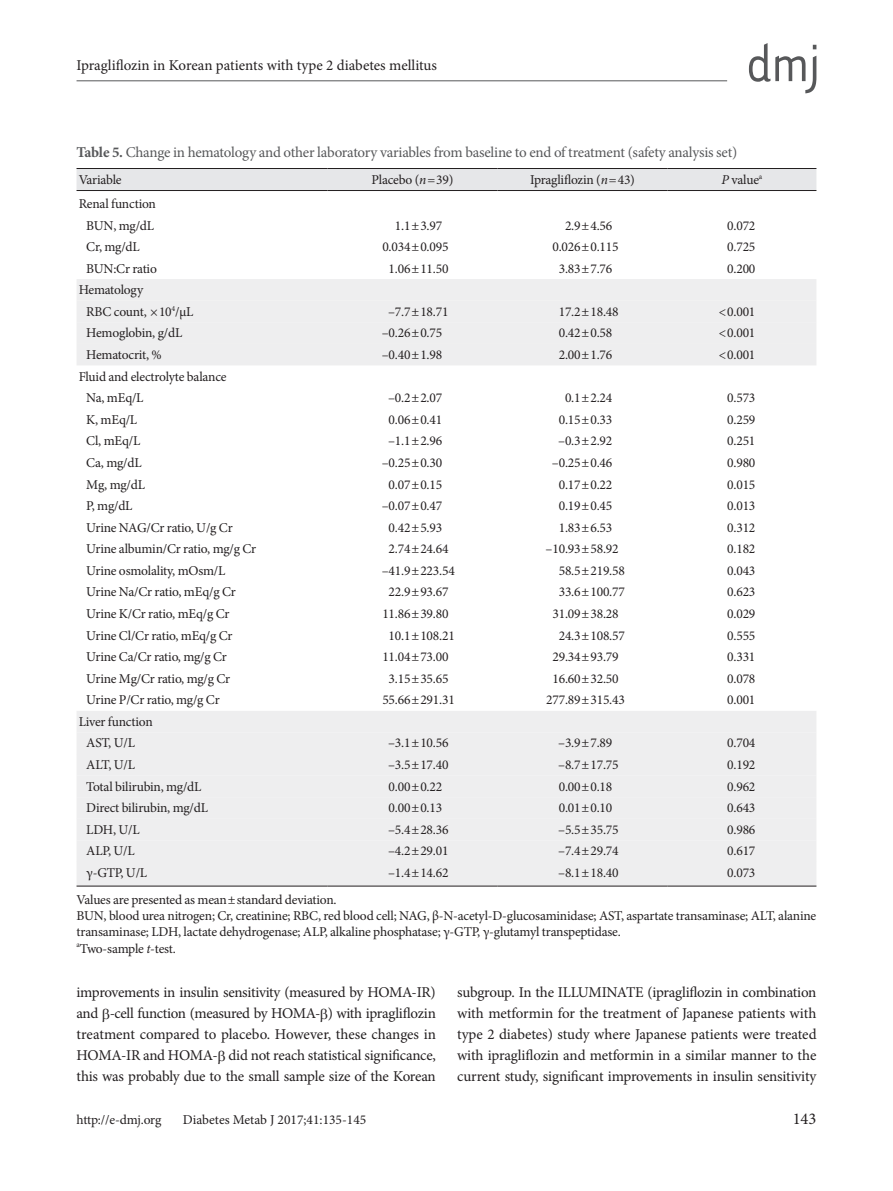
<style>
.page{position:relative;width:893px;height:1191px;background:#fff}
.page>*{position:absolute;margin:0;border:0;box-sizing:border-box;transform-origin:0 0}
.t1{font:16.5px "Minion Pro";color:#231f20}
.t2{font:15px/21px "Minion Pro";letter-spacing:-.01em;color:#231f20;text-align:justify}
.t3{font:15px "Minion Pro";letter-spacing:-.02em;color:#57585a}
.t4{font:13.5px/21.6px "Minion Pro";letter-spacing:-.015em;color:#231f20}
.s1{font-weight:700}
.s2{font-style:italic}
</style>
<div class="page">
<hr style="left:77px;top:80px;width:650px;height:1px;background:#57585a">
<svg style="left:749px;top:43px;width:67px;height:50px"></svg>
<div style="left:77px;top:169px;width:739px;height:21px;background:#e6e7e9"></div>
<div style="left:77px;top:279px;width:739px;height:22px;background:#eeeeef"></div>
<svg style="left:77px;top:301px;width:739px;height:584px"></svg>
<hr style="left:77px;top:885px;width:250px;height:1px;background:#231f20">
<hr style="left:327px;top:885px;width:170px;height:1px;background:#231f20">
<hr style="left:497px;top:885px;width:171px;height:1px;background:#231f20">
<hr style="left:668px;top:885px;width:148px;height:1px;background:#231f20">
<hr style="left:77px;top:168px;width:250px;height:1px;background:#231f20">
<hr style="left:327px;top:168px;width:170px;height:1px;background:#231f20">
<hr style="left:497px;top:168px;width:171px;height:1px;background:#231f20">
<hr style="left:668px;top:168px;width:148px;height:1px;background:#231f20">
<hr style="left:77px;top:190px;width:250px;height:1px;background:#231f20">
<hr style="left:327px;top:190px;width:170px;height:1px;background:#231f20">
<hr style="left:497px;top:190px;width:171px;height:1px;background:#231f20">
<hr style="left:668px;top:190px;width:148px;height:1px;background:#231f20">
<p class="t2" style="left:77px;top:55px;width:362px">Ipragliflozin in Korean patients with type 2 diabetes mellitus</p>
<p class="t3" style="left:77px;top:142px;width:662px"><span class="s1">Table 5.</span> Change in hematology and other laboratory variables from baseline to end of treatment (safety analysis set)</p>
<p class="t4" style="left:79px;top:169px;width:45px">Variable</p>
<p class="t4" style="left:371px;top:169px;width:84px">Placebo (<span class="s2">n</span>=39)</p>
<p class="t4" style="left:530px;top:169px;width:106px">Ipragliflozin (<span class="s2">n</span>=43)</p>
<p class="t4" style="left:722px;top:169px;width:42px"><span class="s2">P</span> value<sup>a</sup></p>
<p class="t4" style="left:79px;top:193px;width:79px;text-align:center">Renal function<br>BUN, mg/dL</p>
<p class="t4" style="left:395px;top:214px;width:49px">1.1±3.97</p>
<p class="t4" style="left:565px;top:214px;width:49px">2.9±4.56</p>
<p class="t4" style="left:727px;top:214px;width:30px">0.072</p>
<p class="t4" style="left:86px;top:236px;width:55px">Cr, mg/dL</p>
<p class="t4" style="left:382px;top:236px;width:68px">0.034±0.095</p>
<p class="t4" style="left:552px;top:236px;width:68px">0.026±0.115</p>
<p class="t4" style="left:727px;top:236px;width:30px">0.725</p>
<p class="t4" style="left:86px;top:258px;width:72px">BUN:Cr ratio</p>
<p class="t4" style="left:389px;top:258px;width:61px">1.06±11.50</p>
<p class="t4" style="left:559px;top:258px;width:55px">3.83±7.76</p>
<p class="t4" style="left:727px;top:258px;width:30px">0.200</p>
<p class="t4" style="left:86px;top:279px;width:109px;text-indent:-8px">Hematology<br>RBC count, ×10<sup>4</sup>/µL</p>
<p class="t4" style="left:388px;top:301px;width:62px">–7.7±18.71</p>
<p class="t4" style="left:559px;top:301px;width:61px">17.2±18.48</p>
<p class="t4" style="left:719px;top:301px;width:38px">&lt;0.001</p>
<p class="t4" style="left:86px;top:322px;width:97px">Hemoglobin, g/dL</p>
<p class="t4" style="left:382px;top:322px;width:62px">–0.26±0.75</p>
<p class="t4" style="left:559px;top:322px;width:55px">0.42±0.58</p>
<p class="t4" style="left:719px;top:322px;width:38px">&lt;0.001</p>
<p class="t4" style="left:86px;top:344px;width:77px">Hematocrit, %</p>
<p class="t4" style="left:382px;top:344px;width:62px">–0.40±1.98</p>
<p class="t4" style="left:559px;top:344px;width:55px">2.00±1.76</p>
<p class="t4" style="left:719px;top:344px;width:38px">&lt;0.001</p>
<p class="t4" style="left:86px;top:365px;width:142px;text-indent:-8px">Fluid and electrolyte balance<br>Na, mEq/L</p>
<p class="t4" style="left:388px;top:387px;width:56px">–0.2±2.07</p>
<p class="t4" style="left:565px;top:387px;width:49px">0.1±2.24</p>
<p class="t4" style="left:727px;top:387px;width:30px">0.573</p>
<p class="t4" style="left:86px;top:409px;width:52px">K, mEq/L</p>
<p class="t4" style="left:389px;top:409px;width:55px">0.06±0.41</p>
<p class="t4" style="left:559px;top:409px;width:55px">0.15±0.33</p>
<p class="t4" style="left:727px;top:409px;width:30px">0.259</p>
<p class="t4" style="left:86px;top:430px;width:56px">Cl, mEq/L</p>
<p class="t4" style="left:388px;top:430px;width:56px">–1.1±2.96</p>
<p class="t4" style="left:558px;top:430px;width:56px">–0.3±2.92</p>
<p class="t4" style="left:727px;top:430px;width:30px">0.251</p>
<p class="t4" style="left:86px;top:452px;width:57px">Ca, mg/dL</p>
<p class="t4" style="left:382px;top:452px;width:62px">–0.25±0.30</p>
<p class="t4" style="left:552px;top:452px;width:62px">–0.25±0.46</p>
<p class="t4" style="left:727px;top:452px;width:30px">0.980</p>
<p class="t4" style="left:86px;top:473px;width:60px">Mg, mg/dL</p>
<p class="t4" style="left:389px;top:473px;width:55px">0.07±0.15</p>
<p class="t4" style="left:559px;top:473px;width:55px">0.17±0.22</p>
<p class="t4" style="left:727px;top:473px;width:30px">0.015</p>
<p class="t4" style="left:86px;top:495px;width:48px">P, mg/dL</p>
<p class="t4" style="left:382px;top:495px;width:62px">–0.07±0.47</p>
<p class="t4" style="left:559px;top:495px;width:55px">0.19±0.45</p>
<p class="t4" style="left:727px;top:495px;width:30px">0.013</p>
<p class="t4" style="left:86px;top:516px;width:148px">Urine NAG/Cr ratio, U/g Cr</p>
<p class="t4" style="left:389px;top:516px;width:55px">0.42±5.93</p>
<p class="t4" style="left:559px;top:516px;width:55px">1.83±6.53</p>
<p class="t4" style="left:727px;top:516px;width:30px">0.312</p>
<p class="t4" style="left:86px;top:538px;width:171px">Urine albumin/Cr ratio, mg/g Cr</p>
<p class="t4" style="left:389px;top:538px;width:61px">2.74±24.64</p>
<p class="t4" style="left:546px;top:538px;width:75px">–10.93±58.92</p>
<p class="t4" style="left:727px;top:538px;width:30px">0.182</p>
<p class="t4" style="left:86px;top:560px;width:141px">Urine osmolality, mOsm/L</p>
<p class="t4" style="left:382px;top:560px;width:75px">–41.9±223.54</p>
<p class="t4" style="left:559px;top:560px;width:68px">58.5±219.58</p>
<p class="t4" style="left:727px;top:560px;width:30px">0.043</p>
<p class="t4" style="left:86px;top:581px;width:151px">Urine Na/Cr ratio, mEq/g Cr</p>
<p class="t4" style="left:389px;top:581px;width:61px">22.9±93.67</p>
<p class="t4" style="left:559px;top:581px;width:68px">33.6±100.77</p>
<p class="t4" style="left:727px;top:581px;width:30px">0.623</p>
<p class="t4" style="left:86px;top:603px;width:145px">Urine K/Cr ratio, mEq/g Cr</p>
<p class="t4" style="left:382px;top:603px;width:68px">11.86±39.80</p>
<p class="t4" style="left:552px;top:603px;width:68px">31.09±38.28</p>
<p class="t4" style="left:727px;top:603px;width:30px">0.029</p>
<p class="t4" style="left:86px;top:624px;width:148px">Urine Cl/Cr ratio, mEq/g Cr</p>
<p class="t4" style="left:389px;top:624px;width:68px">10.1±108.21</p>
<p class="t4" style="left:559px;top:624px;width:68px">24.3±108.57</p>
<p class="t4" style="left:727px;top:624px;width:30px">0.555</p>
<p class="t4" style="left:86px;top:646px;width:142px">Urine Ca/Cr ratio, mg/g Cr</p>
<p class="t4" style="left:382px;top:646px;width:68px">11.04±73.00</p>
<p class="t4" style="left:552px;top:646px;width:68px">29.34±93.79</p>
<p class="t4" style="left:727px;top:646px;width:30px">0.331</p>
<p class="t4" style="left:86px;top:667px;width:145px">Urine Mg/Cr ratio, mg/g Cr</p>
<p class="t4" style="left:389px;top:667px;width:61px">3.15±35.65</p>
<p class="t4" style="left:552px;top:667px;width:68px">16.60±32.50</p>
<p class="t4" style="left:727px;top:667px;width:30px">0.078</p>
<p class="t4" style="left:86px;top:689px;width:135px">Urine P/Cr ratio, mg/g Cr</p>
<p class="t4" style="left:382px;top:689px;width:74px">55.66±291.31</p>
<p class="t4" style="left:546px;top:689px;width:80px">277.89±315.43</p>
<p class="t4" style="left:727px;top:689px;width:30px">0.001</p>
<p class="t4" style="left:86px;top:711px;width:68px;text-indent:-8px">Liver function<br>AST, U/L</p>
<p class="t4" style="left:388px;top:732px;width:62px">–3.1±10.56</p>
<p class="t4" style="left:558px;top:732px;width:56px">–3.9±7.89</p>
<p class="t4" style="left:727px;top:732px;width:30px">0.704</p>
<p class="t4" style="left:86px;top:754px;width:50px">ALT, U/L</p>
<p class="t4" style="left:388px;top:754px;width:62px">–3.5±17.40</p>
<p class="t4" style="left:558px;top:754px;width:62px">–8.7±17.75</p>
<p class="t4" style="left:727px;top:754px;width:30px">0.192</p>
<p class="t4" style="left:86px;top:775px;width:117px">Total bilirubin, mg/dL</p>
<p class="t4" style="left:389px;top:775px;width:55px">0.00±0.22</p>
<p class="t4" style="left:559px;top:775px;width:55px">0.00±0.18</p>
<p class="t4" style="left:727px;top:775px;width:30px">0.962</p>
<p class="t4" style="left:86px;top:797px;width:123px">Direct bilirubin, mg/dL</p>
<p class="t4" style="left:389px;top:797px;width:55px">0.00±0.13</p>
<p class="t4" style="left:559px;top:797px;width:55px">0.01±0.10</p>
<p class="t4" style="left:727px;top:797px;width:30px">0.643</p>
<p class="t4" style="left:86px;top:818px;width:55px">LDH, U/L</p>
<p class="t4" style="left:388px;top:818px;width:62px">–5.4±28.36</p>
<p class="t4" style="left:558px;top:818px;width:62px">–5.5±35.75</p>
<p class="t4" style="left:727px;top:818px;width:30px">0.986</p>
<p class="t4" style="left:86px;top:840px;width:50px">ALP, U/L</p>
<p class="t4" style="left:388px;top:840px;width:62px">–4.2±29.01</p>
<p class="t4" style="left:558px;top:840px;width:62px">–7.4±29.74</p>
<p class="t4" style="left:727px;top:840px;width:30px">0.617</p>
<p class="t4" style="left:86px;top:862px;width:62px">γ-GTP, U/L</p>
<p class="t4" style="left:388px;top:862px;width:62px">–1.4±14.62</p>
<p class="t4" style="left:558px;top:862px;width:62px">–8.1±18.40</p>
<p class="t4" style="left:727px;top:862px;width:30px">0.073</p>
<p class="t4" style="left:77px;top:891px;width:741px;line-height:16.2px">Values are presented as mean±standard deviation.<br>BUN, blood urea nitrogen; Cr, creatinine; RBC, red blood cell; NAG, β-N-acetyl-D-glucosaminidase; AST, aspartate transaminase; ALT, alanine transaminase; LDH, lactate dehydrogenase; ALP, alkaline phosphatase; γ-GTP, γ-glutamyl transpeptidase.<br><sup>a</sup>Two-sample <span class="s2">t</span>-test.</p>
<p class="t2" style="left:77px;top:982px;width:361px">improvements in insulin sensitivity (measured by HOMA-IR) and -cell function (measured by HOMA- ) with ipragliflozin treatment compared to placebo. However, these changes in HOMA-IR and HOMA- did not reach statistical significance, this was probably due to the small sample size of the Korean</p>
<p class="t2" style="left:457px;top:982px;width:361px">subgroup. In the ILLUMINATE (ipragliflozin in combination with metformin for the treatment of Japanese patients with type 2 diabetes) study where Japanese patients were treated with ipragliflozin and metformin in a similar manner to the current study, significant improvements in insulin sensitivity</p>
<p class="t4" style="left:77px;top:1108px;width:86px">http://e-dmj.org</p>
<p class="t4" style="left:183px;top:1108px;width:185px">Diabetes Metab J 2017;41:135-145</p>
<p class="t1" style="left:793px;top:1107px;width:25px">143</p>
</div>
